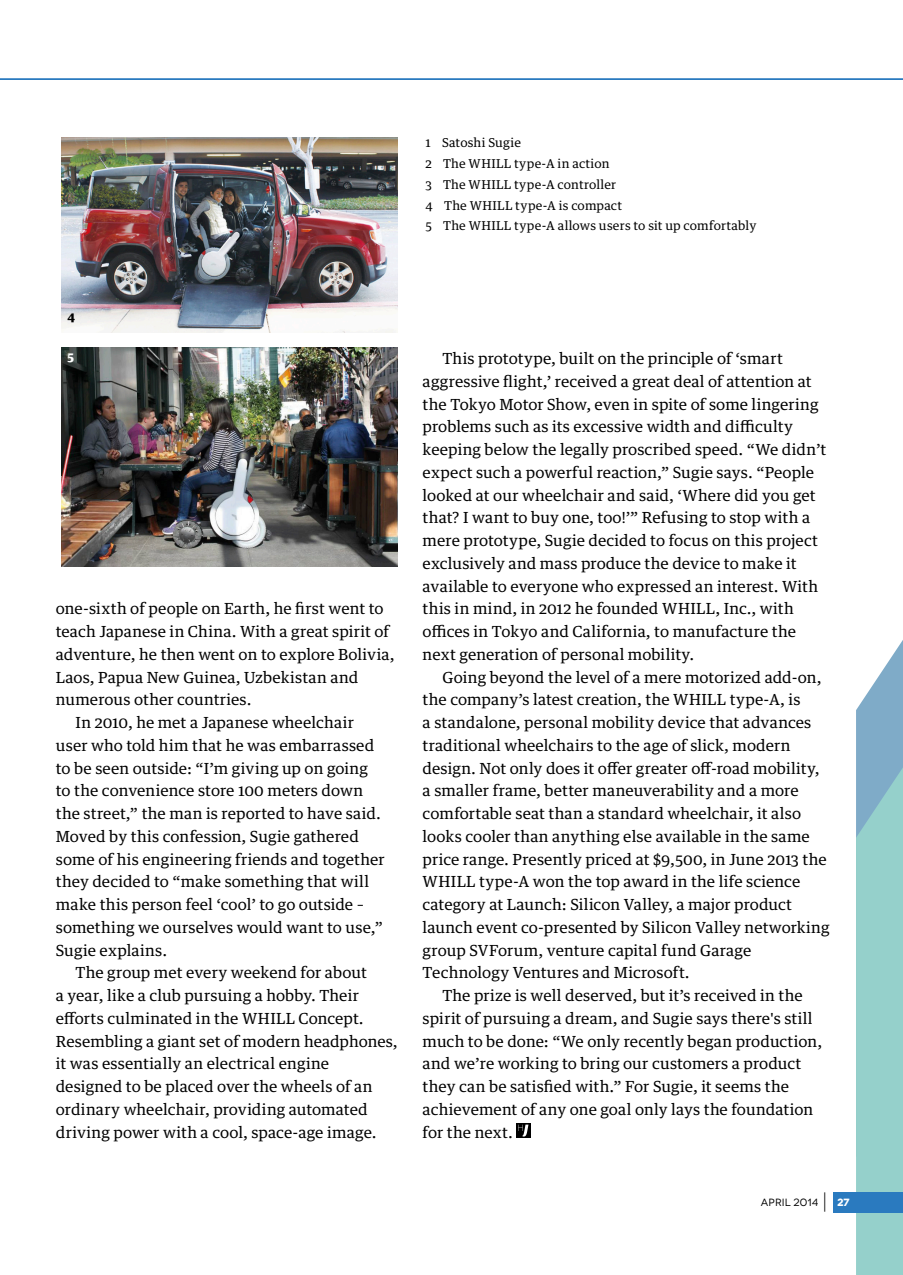
<style>
.page{position:relative;width:903px;height:1275px;background:#fff}
.page>*{position:absolute;margin:0;border:0;box-sizing:border-box;transform-origin:0 0}
.A2_Body_Main{font:15.4px/22.8px "Guardian Text Egyp";letter-spacing:.005em;color:#000}
.A6_caption{font:12.25px "Guardian Text Egyp";letter-spacing:.02em;color:#000}
.A6_caption-2{font:900 12.25px "Guardian Text Egyp";color:#000}
.A6_caption-3{font:900 12.25px "Guardian Text Egyp";color:#fff}
.t1{font:10.5px "Novecentowide";letter-spacing:.015em;color:#000}
.s1{font-weight:300;font-size:22.75px}
.s2{font-weight:700;color:#fff}
</style>
<div class="page">
<svg style="left:856px;top:640px;width:47px;height:635px"></svg>
<svg style="left:516px;top:1123px;width:14px;height:15px"></svg>
<svg style="left:518px;top:1125px;width:10px;height:11px"></svg>
<img style="left:62px;top:138px;width:336px;height:195px">
<img style="left:62px;top:347px;width:336px;height:219px">
<div style="left:833px;top:1192px;width:70px;height:20px;background:#2a7abf"></div>
<svg style="left:0;top:78px;width:903px;height:2px"></svg>
<p class="A6_caption" style="left:425px;top:133px;width:97px">1 Satoshi Sugie</p>
<p class="A6_caption" style="left:425px;top:153px;width:186px">2 The WHILL type-A in action</p>
<p class="A6_caption" style="left:425px;top:174px;width:192px">3 The WHILL type-A controller</p>
<p class="A6_caption" style="left:425px;top:195px;width:198px">4 The WHILL type-A is compact</p>
<p class="A6_caption" style="left:425px;top:216px;width:333px">5 The WHILL type-A allows users to sit up comfortably</p>
<p class="A6_caption-2" style="left:67px;top:306px;width:9px">4</p>
<p class="A6_caption-3" style="left:67px;top:346px;width:8px">5</p>
<p class="A2_Body_Main" style="left:56px;top:596px;width:340px">one-sixth of people on Earth, he first went to teach Japanese in China. With a great spirit of adventure, he then went on to explore Bolivia, Laos, Papua New Guinea, Uzbekistan and numerous other countries.</p>
<p class="A2_Body_Main" style="left:56px;top:710px;width:330px;text-indent:20px">In 2010, he met a Japanese wheelchair user who told him that he was embarrassed to be seen outside: “I’m giving up on going to the convenience store 100 meters down the street,” the man is reported to have said.<br>Moved by this confession, Sugie gathered some of his engineering friends and together they decided to “make something that will make this person feel ‘cool’ to go outside – something we ourselves would want to use,” Sugie explains.</p>
<p class="A2_Body_Main" style="left:56px;top:960px;width:343px;text-indent:20px">The group met every weekend for about<br>a year, like a club pursuing a hobby. Their efforts culminated in the WHILL Concept.<br>Resembling a giant set of modern headphones, it was essentially an electrical engine designed to be placed over the wheels of an ordinary wheelchair, providing automated driving power with a cool, space-age image.</p>
<p class="A2_Body_Main" style="left:423px;top:346px;width:405px;text-indent:20px">This prototype, built on the principle of ‘smart aggressive flight,’ received a great deal of attention at the Tokyo Motor Show, even in spite of some lingering problems such as its excessive width and difficulty keeping below the legally proscribed speed. “We didn’t expect such a powerful reaction,” Sugie says. “People looked at our wheelchair and said, ‘Where did you get that? I want to buy one, too!’” Refusing to stop with a mere prototype, Sugie decided to focus on this project exclusively and mass produce the device to make it available to everyone who expressed an interest. With this in mind, in 2012 he founded WHILL, Inc., with offices in Tokyo and California, to manufacture the next generation of personal mobility.</p>
<p class="A2_Body_Main" style="left:423px;top:664px;width:408px;text-indent:20px">Going beyond the level of a mere motorized add-on, the company’s latest creation, the WHILL type-A, is<br>a standalone, personal mobility device that advances traditional wheelchairs to the age of slick, modern design. Not only does it offer greater off-road mobility, a smaller frame, better maneuverability and a more comfortable seat than a standard wheelchair, it also looks cooler than anything else available in the same price range. Presently priced at $9,500, in June 2013 the WHILL type-A won the top award in the life science category at Launch: Silicon Valley, a major product launch event co-presented by Silicon Valley networking group SVForum, venture capital fund Garage Technology Ventures and Microsoft.</p>
<p class="A2_Body_Main" style="left:423px;top:983px;width:401px;text-indent:20px">The prize is well deserved, but it’s received in the spirit of pursuing a dream, and Sugie says there's still much to be done: “We only recently began production, and we’re working to bring our customers a product they can be satisfied with.” For Sugie, it seems the achievement of any one goal only lays the foundation for the next.</p>
<p class="t1" style="left:761px;top:1196px;width:90px">april 2014 <span class="s1">|</span> <span class="s2">27</span></p>
</div>
